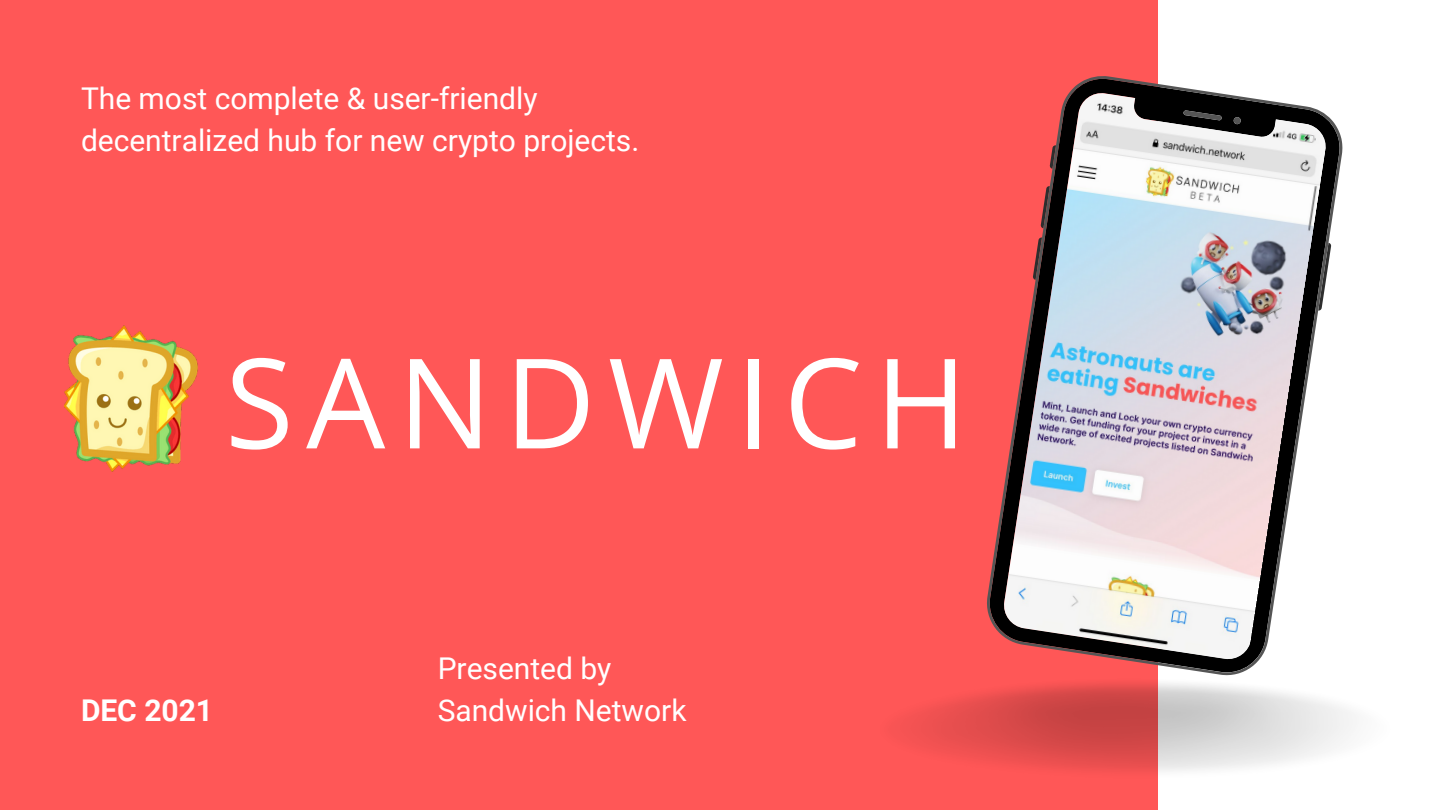
<style>
.page{position:relative;width:1440px;height:810px;background:#ff5757}
.page>*{position:absolute;margin:0;border:0;box-sizing:border-box;transform-origin:0 0}
.t1{font:125px "Open Sans";letter-spacing:.1em;color:#fff}
.t2{font:30px/42px "Roboto";color:#fff}
.t3{font:700 30px "Roboto";color:#fff}
</style>
<div class="page">
<div style="left:1158px;top:0;width:282px;height:810px;background:#fff"></div>
<svg style="left:987px;top:76px;width:356px;height:600px"></svg>
<img style="left:64px;top:325px;width:134px;height:146px">
<p class="t2" style="left:81px;top:78px;width:560px">The most complete &amp; user-friendly decentralized hub for new crypto projects.</p>
<h1 class="t1" style="left:225px;top:315px;width:744px">SANDWICH</h1>
<p class="t2" style="left:438px;top:648px;width:175px">Presented by</p>
<p class="t3" style="left:81px;top:693px;width:134px">DEC 2021</p>
<p class="t2" style="left:438px;top:690px;width:250px">Sandwich Network</p>
</div>
